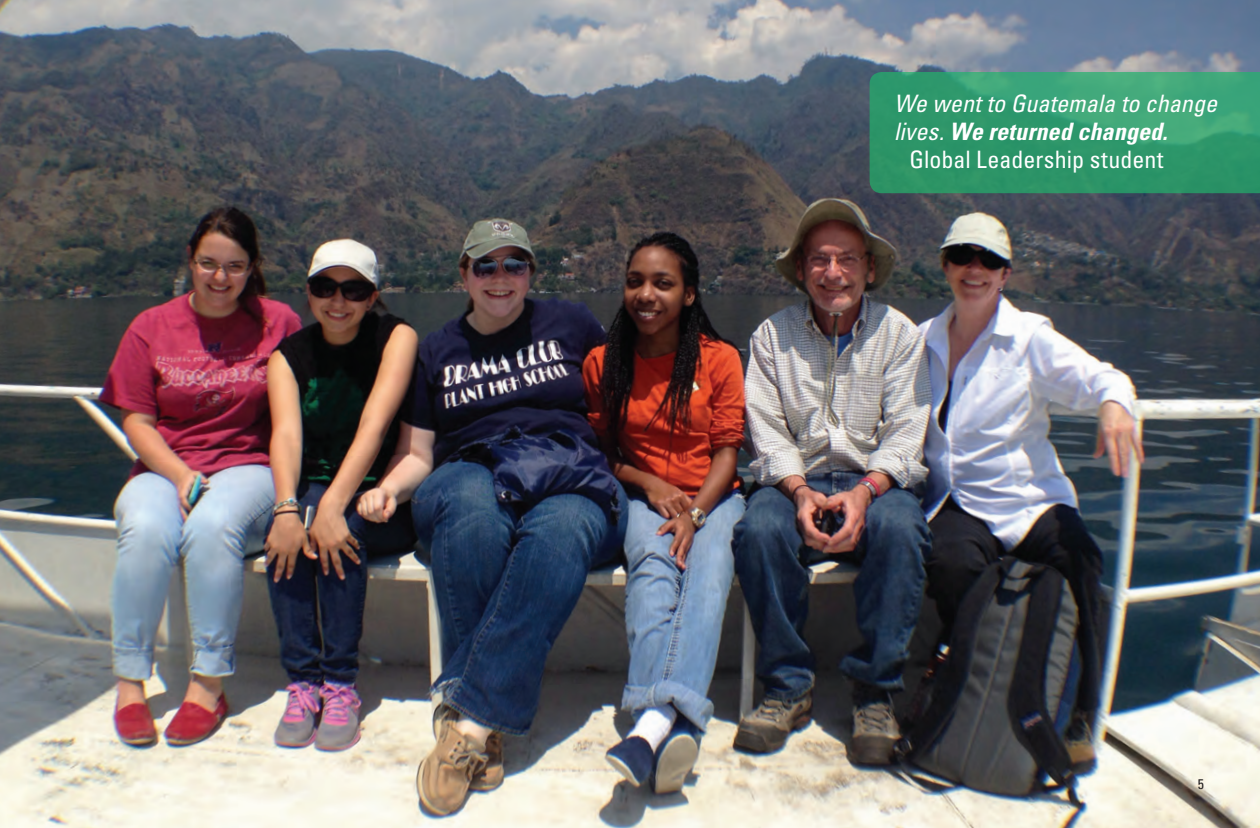
<style>
.page{position:relative;width:1260px;height:828px;background:#fff}
.page>*{position:absolute;margin:0;border:0;box-sizing:border-box;transform-origin:0 0}
.t1{font:italic condensed 24px "Univers";color:#fff}
.t2{font:italic 700 condensed 24px "Univers";letter-spacing:.005em;color:#fff}
.t3{font:condensed 24px "Univers";color:#fff}
.t4{font:condensed 14px "Univers";color:#231f20}
.s1{font-weight:400}
</style>
<div class="page">
<img style="left:0;top:0;width:1260px;height:828px">
<svg style="left:870px;top:72px;width:390px;height:121px;background:#339b6e"></svg>
<p class="t1" style="left:894px;top:88px;width:325px">We went to Guatemala to change</p>
<p class="t2" style="left:894px;top:116px;width:275px"><span class="s1">lives.</span> We returned changed.</p>
<p class="t3" style="left:909px;top:144px;width:256px">Global Leadership student</p>
<p class="t4" style="left:1198px;top:775px;width:8px">5</p>
</div>
